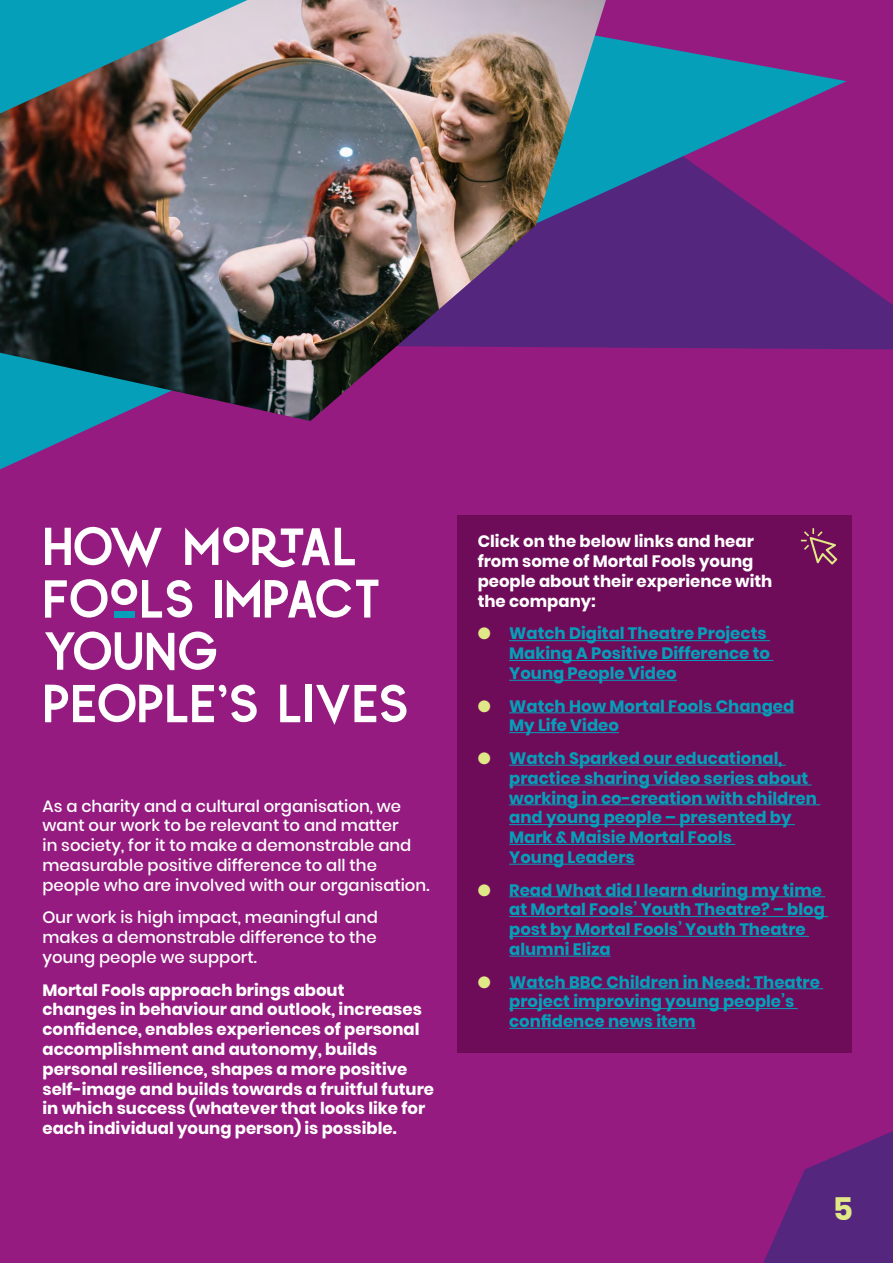
<style>
.page{position:relative;width:893px;height:1263px;background:#951b80}
.page>*{position:absolute;margin:0;border:0;box-sizing:border-box;transform-origin:0 0}
.t1{font:78.45px "Quirk";color:#fff}
.t2{font:700 31.5px "Poppins";color:#e1e887}
.t3{font:700 16.5px/19.8px "Poppins";color:#059fb9}
.t4{font:700 16.5px/19.8px "Poppins";color:#fff}
.t5{font:500 16.5px/19.8px "Poppins";color:#fff}
.s1{color:#e1e887}
</style>
<div class="page">
<svg style="left:846px;top:81px;width:47px;height:268px"></svg>
<svg style="left:0;top:37px;width:846px;height:432px"></svg>
<svg style="left:763px;top:1131px;width:130px;height:132px"></svg>
<img style="left:0;top:0;width:606px;height:421px">
<img style="left:0;top:0;width:247px;height:113px">
<div style="left:457px;top:514px;width:394px;height:538px;background:#6f0c59"></div>
<hr style="left:509px;top:640px;width:261px;height:1px;background:#059fb9">
<hr style="left:509px;top:660px;width:264px;height:1px;background:#059fb9">
<hr style="left:509px;top:680px;width:168px;height:1px;background:#059fb9">
<hr style="left:509px;top:712px;width:285px;height:1px;background:#059fb9">
<hr style="left:509px;top:732px;width:110px;height:1px;background:#059fb9">
<hr style="left:509px;top:765px;width:277px;height:1px;background:#059fb9">
<hr style="left:509px;top:784px;width:303px;height:1px;background:#059fb9">
<hr style="left:509px;top:804px;width:311px;height:1px;background:#059fb9">
<hr style="left:509px;top:824px;width:286px;height:1px;background:#059fb9">
<hr style="left:509px;top:844px;width:226px;height:1px;background:#059fb9">
<hr style="left:509px;top:864px;width:126px;height:1px;background:#059fb9">
<hr style="left:509px;top:896px;width:316px;height:1px;background:#059fb9">
<hr style="left:509px;top:916px;width:319px;height:1px;background:#059fb9">
<hr style="left:509px;top:936px;width:300px;height:1px;background:#059fb9">
<hr style="left:509px;top:956px;width:102px;height:1px;background:#059fb9">
<hr style="left:509px;top:988px;width:314px;height:1px;background:#059fb9">
<hr style="left:509px;top:1008px;width:289px;height:1px;background:#059fb9">
<hr style="left:509px;top:1028px;width:187px;height:1px;background:#059fb9">
<div style="left:114px;top:611px;width:20px;height:7px;background:#059fb9"></div>
<svg style="left:801px;top:528px;width:36px;height:36px"></svg>
<h1 class="t1" style="left:43px;top:507px;width:316px">HOW MortAL</h1>
<h1 class="t1" style="left:43px;top:559px;width:340px">FOoLS IMPACT</h1>
<h1 class="t1" style="left:43px;top:612px;width:177px">YOUNG</h1>
<h1 class="t1" style="left:43px;top:664px;width:368px">PEOPLE'S LIVES</h1>
<p class="t5" style="left:43px;top:796px;width:388px">As a charity and a cultural organisation, we want our work to be relevant to and matter<br>in society, for it to make a demonstrable and measurable positive difference to all the people who are involved with our organisation.</p>
<p class="t5" style="left:43px;top:908px;width:337px;text-align:justify">Our work is high impact, meaningful and makes a demonstrable difference to the young people we support.</p>
<p class="t4" style="left:43px;top:980px;width:393px">Mortal Fools approach brings about<br>changes in behaviour and outlook, increases confidence, enables experiences of personal accomplishment and autonomy, builds personal resilience, shapes a more positive self-image and builds towards a fruitful future in which success (whatever that looks like for each individual young person) is possible.</p>
<p class="t4" style="left:478px;top:532px;width:296px">Click on the below links and hear from some of Mortal Fools young people about their experience with the company:</p>
<p class="t3" style="left:509px;top:624px;width:262px;text-indent:-31px"><span class="s1">●</span> Watch Digital Theatre Projects<br>Making A Positive Difference to<br>Young People Video</p>
<p class="t3" style="left:509px;top:696px;width:287px;text-indent:-31px"><span class="s1">●</span> Watch How Mortal Fools Changed<br>My Life Video</p>
<p class="t3" style="left:509px;top:748px;width:309px;text-indent:-31px"><span class="s1">●</span> Watch Sparked our educational, practice sharing video series about working in co-creation with children and young people – presented by<br>Mark &amp; Maisie Mortal Fools<br>Young Leaders</p>
<p class="t3" style="left:509px;top:880px;width:317px;text-indent:-31px"><span class="s1">●</span> Read What did I learn during my time at Mortal Fools’ Youth Theatre? – blog post by Mortal Fools’ Youth Theatre alumni Eliza</p>
<p class="t3" style="left:509px;top:972px;width:312px;text-indent:-31px"><span class="s1">●</span> Watch BBC Children in Need: Theatre project improving young people’s confidence news item</p>
<h2 class="t2" style="left:833px;top:1190px;width:22px">5</h2>
</div>
